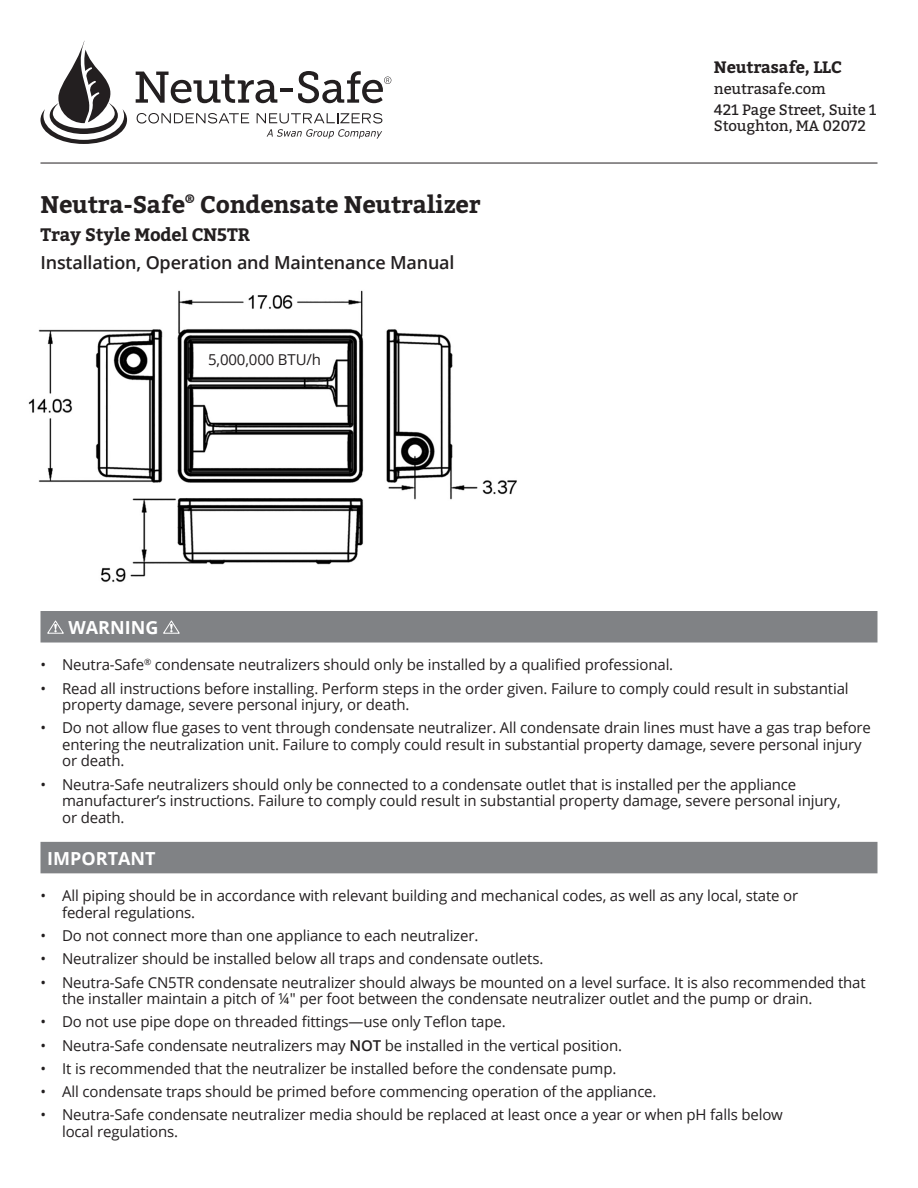
<style>
.page{position:relative;width:918px;height:1188px;background:#fff}
.page>*{position:absolute;margin:0;border:0;box-sizing:border-box;transform-origin:0 0}
.I_main{font:700 24px "Bitter";letter-spacing:-.01em;color:#231f20}
.IOM_title{font:600 18px "Open Sans";letter-spacing:-.01em;color:#231f20}
.I_Main_2{font:700 18px "Bitter";letter-spacing:-.01em;color:#231f20}
.I_Sub{font:700 18px "Open Sans";color:#fff}
.I_neutrasafe{font:700 16.5px "Bitter";letter-spacing:-.01em;color:#231f20}
.I_bod{font:15px/16.5px "Open Sans";letter-spacing:-.01em;color:#231f20}
.address_info{font:15px/16.5px "Bitter";letter-spacing:-.01em;color:#231f20}
.s1{font-weight:600}
</style>
<div class="page">
<hr style="left:40px;top:163px;width:838px;height:1px;background:#231f20">
<div style="left:40px;top:611px;width:838px;height:32px;background:#808285"></div>
<div style="left:40px;top:842px;width:838px;height:31px;background:#808285"></div>
<svg style="left:47px;top:620px;width:17px;height:14px"></svg>
<svg style="left:163px;top:620px;width:17px;height:14px"></svg>
<img style="left:28px;top:290px;width:489px;height:292px">
<svg style="left:136px;top:72px;width:141px;height:31px"></svg>
<hr style="left:280px;top:88px;width:13px;height:4px;background:#231f20">
<svg style="left:298px;top:71px;width:93px;height:32px"></svg>
<svg style="left:137px;top:113px;width:112px;height:11px"></svg>
<svg style="left:40px;top:40px;width:87px;height:104px"></svg>
<svg style="left:257px;top:113px;width:125px;height:26px"></svg>
<p class="I_main" style="left:40px;top:190px;width:442px">Neutra-Safe<sup>®</sup> Condensate Neutralizer</p>
<p class="I_Main_2" style="left:40px;top:224px;width:211px">Tray Style Model CN5TR</p>
<p class="IOM_title" style="left:40px;top:251px;width:416px">Installation, Operation and Maintenance Manual</p>
<p class="I_bod" style="left:208px;top:351px;width:114px">5,000,000 BTU/h</p>
<p class="I_neutrasafe" style="left:714px;top:57px;width:129px">Neutrasafe, LLC</p>
<p class="address_info" style="left:714px;top:81px;width:113px">neutrasafe.com</p>
<p class="address_info" style="left:714px;top:101px;width:164px">421 Page Street, Suite 1<br>Stoughton, MA 02072</p>
<p class="I_Sub" style="left:68px;top:614px;width:91px">WARNING</p>
<p class="I_bod" style="left:40px;top:656px;width:634px">• Neutra-Safe<sup>®</sup> condensate neutralizers should only be installed by a qualified professional.</p>
<p class="I_bod" style="left:62px;top:680px;width:788px;text-indent:-22px">• Read all instructions before installing. Perform steps in the order given. Failure to comply could result in substantial property damage, severe personal injury, or death.</p>
<p class="I_bod" style="left:62px;top:719px;width:810px;text-indent:-22px">• Do not allow flue gases to vent through condensate neutralizer. All condensate drain lines must have a gas trap before entering the neutralization unit. Failure to comply could result in substantial property damage, severe personal injury or death.</p>
<p class="I_bod" style="left:62px;top:776px;width:780px;text-indent:-22px">• Neutra-Safe neutralizers should only be connected to a condensate outlet that is installed per the appliance manufacturer’s instructions. Failure to comply could result in substantial property damage, severe personal injury, or death.</p>
<p class="I_Sub" style="left:47px;top:845px;width:110px">IMPORTANT</p>
<p class="I_bod" style="left:62px;top:887px;width:738px;text-indent:-22px">• All piping should be in accordance with relevant building and mechanical codes, as well as any local, state or federal regulations.</p>
<p class="I_bod" style="left:40px;top:927px;width:439px">• Do not connect more than one appliance to each neutralizer.</p>
<p class="I_bod" style="left:40px;top:950px;width:504px">• Neutralizer should be installed below all traps and condensate outlets.</p>
<p class="I_bod" style="left:62px;top:973px;width:805px;text-indent:-22px">• Neutra-Safe CN5TR condensate neutralizer should always be mounted on a level surface. It is also recommended that the installer maintain a pitch of ¼" per foot between the condensate neutralizer outlet and the pump or drain.</p>
<p class="I_bod" style="left:40px;top:1013px;width:467px">• Do not use pipe dope on threaded fittings—use only Teflon tape.</p>
<p class="I_bod" style="left:40px;top:1036px;width:583px">• Neutra-Safe condensate neutralizers may <span class="s1">NOT</span> be installed in the vertical position.</p>
<p class="I_bod" style="left:40px;top:1060px;width:577px">• It is recommended that the neutralizer be installed before the condensate pump.</p>
<p class="I_bod" style="left:40px;top:1083px;width:618px">• All condensate traps should be primed before commencing operation of the appliance.</p>
<p class="I_bod" style="left:62px;top:1106px;width:722px;text-indent:-22px">• Neutra-Safe condensate neutralizer media should be replaced at least once a year or when pH falls below local regulations.</p>
</div>
